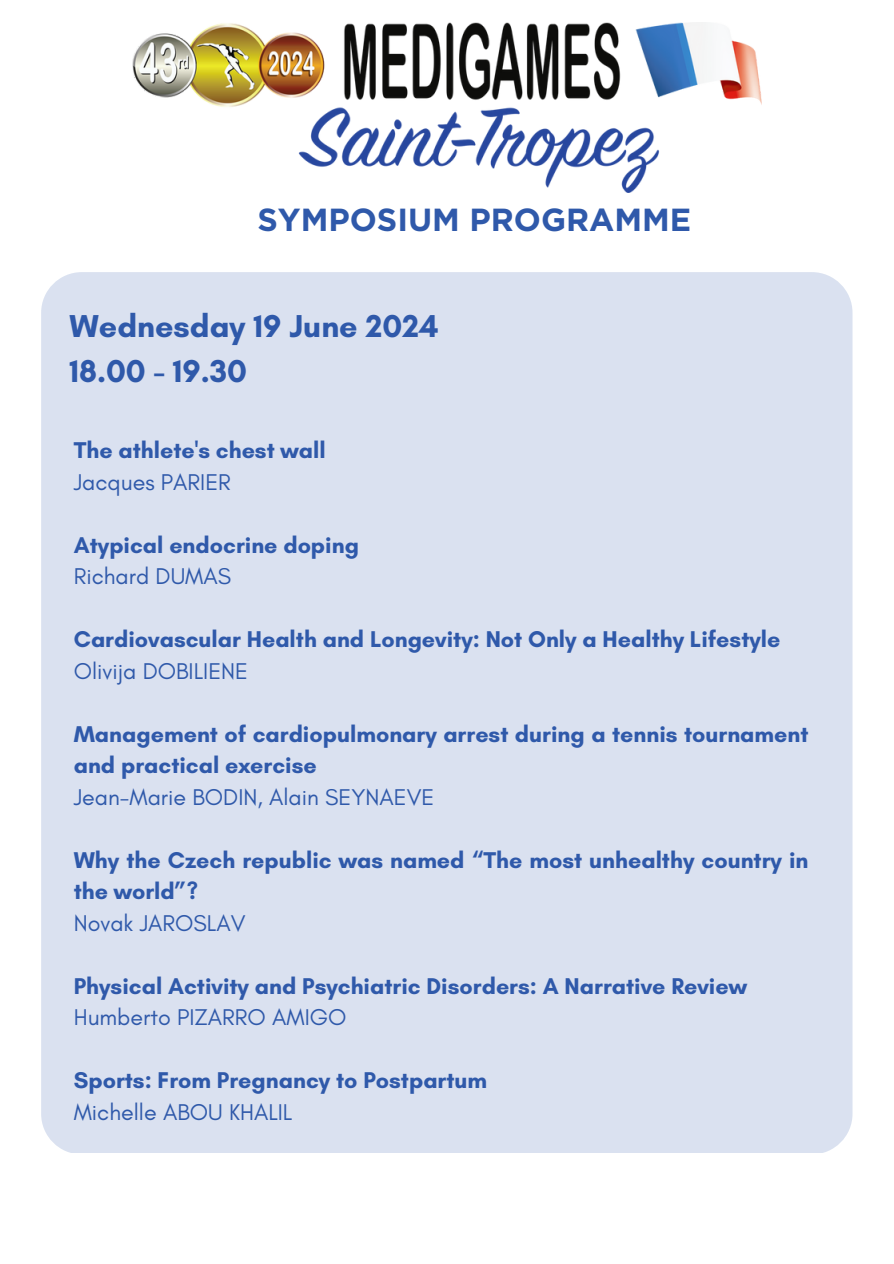
<style>
.page{position:relative;width:894px;height:1264px;background:#fff}
.page>*{position:absolute;margin:0;border:0;box-sizing:border-box;transform-origin:0 0}
.t1{font:700 32.25px/45px "Glacial Indifference";color:#2f59aa}
.t2{font:700 31.95px "Gotham";color:#2f59aa}
.t3{font:700 23.25px/31.5px "Glacial Indifference";color:#2f59aa}
.t4{font:23.25px "Glacial Indifference";color:#2f59aa}
</style>
<div class="page">
<img style="left:132px;top:22px;width:629px;height:170px">
<div style="left:41px;top:272px;width:811px;height:880px;background:#dae1f0;border-radius:41px"></div>
<h1 class="t2" style="left:257px;top:200px;width:435px">SYMPOSIUM PROGRAMME</h1>
<h2 class="t1" style="left:69px;top:303px;width:370px">Wednesday 19 June 2024<br>18.00 - 19.30</h2>
<p class="t3" style="left:74px;top:434px;width:253px">The athlete's chest wall</p>
<p class="t4" style="left:74px;top:467px;width:158px">Jacques PARIER</p>
<p class="t3" style="left:74px;top:528px;width:287px">Atypical endocrine doping</p>
<p class="t4" style="left:74px;top:562px;width:159px">Richard DUMAS</p>
<p class="t3" style="left:74px;top:623px;width:708px">Cardiovascular Health and Longevity: Not Only a Healthy Lifestyle</p>
<p class="t4" style="left:74px;top:656px;width:176px">Olivija DOBILIENE</p>
<p class="t3" style="left:74px;top:717px;width:736px">Management of cardiopulmonary arrest during a tennis tournament and practical exercise</p>
<p class="t4" style="left:74px;top:782px;width:362px">Jean-Marie BODIN, Alain SEYNAEVE</p>
<p class="t3" style="left:74px;top:843px;width:736px">Why the Czech republic was named “The most unhealthy country in the world”?</p>
<p class="t4" style="left:74px;top:908px;width:173px">Novak JAROSLAV</p>
<p class="t3" style="left:74px;top:969px;width:674px">Physical Activity and Psychiatric Disorders: A Narrative Review</p>
<p class="t4" style="left:74px;top:1003px;width:274px">Humberto PIZARRO AMIGO</p>
<p class="t3" style="left:74px;top:1064px;width:415px">Sports: From Pregnancy to Postpartum</p>
<p class="t4" style="left:74px;top:1097px;width:220px">Michelle ABOU KHALIL</p>
</div>
